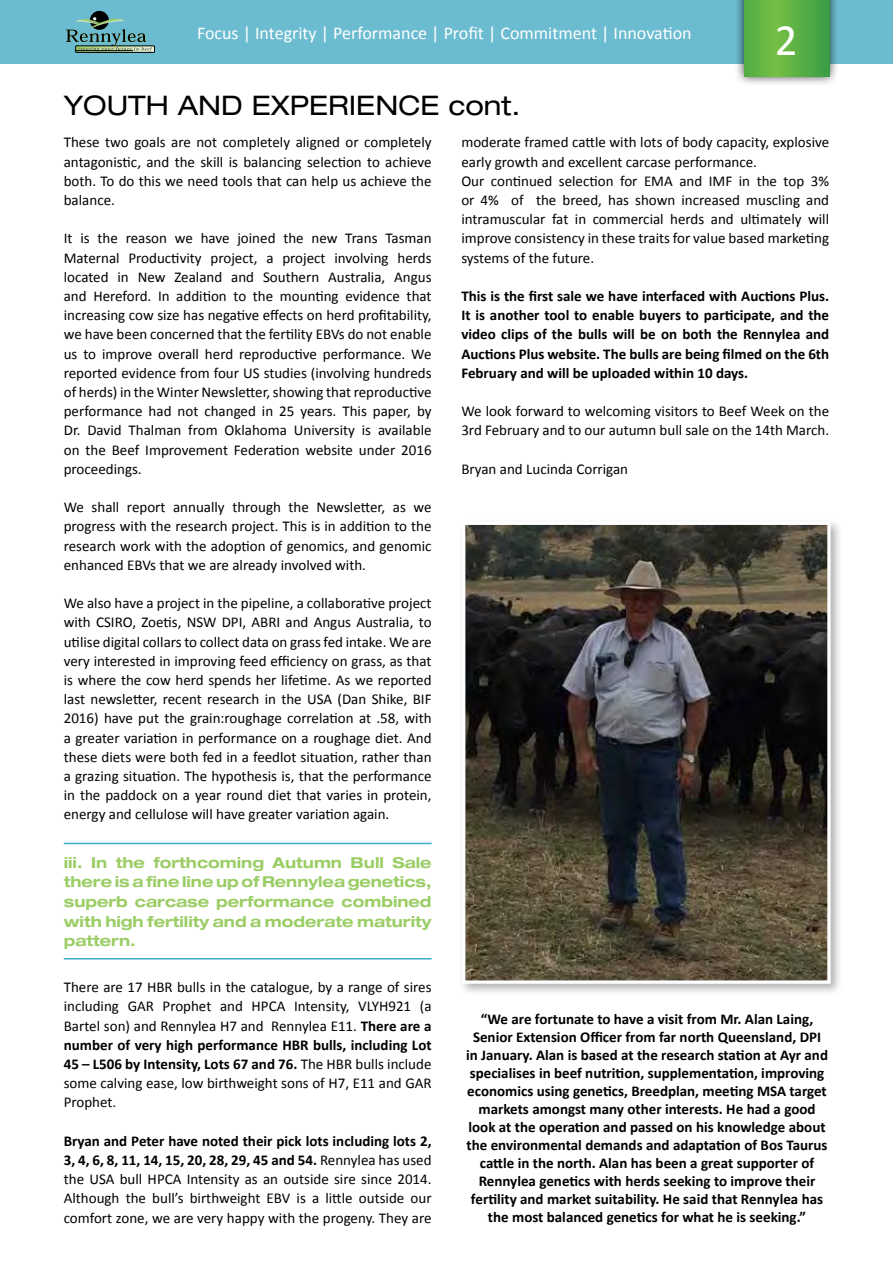
<style>
.page{position:relative;width:893px;height:1263px;background:#fff}
.page>*{position:absolute;margin:0;border:0;box-sizing:border-box;transform-origin:0 0}
.t1{font:45px "Calibri";color:#fff}
.t2{font:expanded 27px "Helvetica Neue LT";color:#000}
.t3{font:18px "Calibri";color:#fff}
.t4{font:15px/19.2px "Calibri";color:#000;text-align:justify}
.t5{font:700 15px/18px "Calibri";color:#000;text-align:justify}
.t6{font:700 expanded 15px/19.5px "Helvetica Neue LT";color:#9bcd65;text-align:justify}
.s1{font-weight:700}
</style>
<div class="page">
<div style="left:0;top:0;width:893px;height:64px;background:#6cbcd1"></div>
<div style="left:734px;top:0;width:105px;height:86px;background:#000;opacity:.75"></div>
<svg style="left:744px;top:0;width:85px;height:77px;background:#5bb044"></svg>
<div style="left:76px;top:46px;width:79px;height:6px;border:1px solid #000"></div>
<div style="left:90px;top:11px;width:19px;height:19px;background:#000;border-radius:50%"></div>
<svg style="left:66px;top:16px;width:88px;height:36px"></svg>
<hr style="left:75px;top:50px;width:58px;height:1px;background:#000">
<div style="left:458px;top:518px;width:385px;height:478px;background:#000;opacity:.3"></div>
<img style="left:466px;top:526px;width:361px;height:454px">
<div style="left:462px;top:522px;width:369px;height:462px;border:3px solid #fff"></div>
<hr style="left:64px;top:843px;width:368px;height:1px;background:#3ab0c8">
<hr style="left:64px;top:958px;width:368px;height:1px;background:#3ab0c8">
<p class="t3" style="left:197px;top:22px;width:496px">Focus | Integrity | Performance | Profit | Commitment | Innovation</p>
<h1 class="t1" style="left:775px;top:12px;width:24px">2</h1>
<h2 class="t2" style="left:64px;top:89px;width:458px">YOUTH AND EXPERIENCE cont.</h2>
<p class="t4" style="left:64px;top:132px;width:369px">These two goals are not completely aligned or completely antagonistic, and the skill is balancing selection to achieve both. To do this we need tools that can help us achieve the balance.</p>
<p class="t4" style="left:64px;top:228px;width:369px">It is the reason we have joined the new Trans Tasman Maternal Productivity project, a project involving herds located in New Zealand and Southern Australia, Angus and Hereford. In addition to the mounting evidence that increasing cow size has negative effects on herd profitability, we have been concerned that the fertility EBVs do not enable us to improve overall herd reproductive performance. We reported evidence from four US studies (involving hundreds of herds) in the Winter Newsletter, showing that reproductive performance had not changed in 25 years. This paper, by Dr. David Thalman from Oklahoma University is available on the Beef Improvement Federation website under 2016 proceedings.</p>
<p class="t4" style="left:64px;top:497px;width:369px">We shall report annually through the Newsletter, as we progress with the research project. This is in addition to the research work with the adoption of genomics, and genomic enhanced EBVs that we are already involved with.</p>
<p class="t4" style="left:64px;top:593px;width:369px">We also have a project in the pipeline, a collaborative project with CSIRO, Zoetis, NSW DPI, ABRI and Angus Australia, to utilise digital collars to collect data on grass fed intake. We are very interested in improving feed efficiency on grass, as that is where the cow herd spends her lifetime. As we reported last newsletter, recent research in the USA (Dan Shike, BIF 2016) have put the grain:roughage correlation at .58, with a greater variation in performance on a roughage diet. And these diets were both fed in a feedlot situation, rather than a grazing situation. The hypothesis is, that the performance in the paddock on a year round diet that varies in protein, energy and cellulose will have greater variation again.</p>
<p class="t6" style="left:64px;top:852px;width:369px">iii. In the forthcoming Autumn Bull Sale there is a fine line up of Rennylea genetics, superb carcase performance combined with high fertility and a moderate maturity pattern.</p>
<p class="t4" style="left:64px;top:977px;width:369px">There are 17 HBR bulls in the catalogue, by a range of sires including GAR Prophet and HPCA Intensity, VLYH921 (a Bartel son) and Rennylea H7 and Rennylea E11. <span class="s1">There are a number of very high performance HBR bulls, including Lot 45 – L506 by Intensity, Lots 67 and 76.</span> The HBR bulls include some calving ease, low birthweight sons of H7, E11 and GAR Prophet.</p>
<p class="t4" style="left:64px;top:1130px;width:369px"><span class="s1">Bryan and Peter have noted their pick lots including lots 2, 3, 4, 6, 8, 11, 14, 15, 20, 28, 29, 45 and 54.</span> Rennylea has used the USA bull HPCA Intensity as an outside sire since 2014.<br>Although the bull’s birthweight EBV is a little outside our comfort zone, we are very happy with the progeny. They are</p>
<p class="t4" style="left:461px;top:132px;width:369px;text-align:left">moderate framed cattle with lots of body capacity, explosive early growth and excellent carcase performance.<br>Our continued selection for EMA and IMF in the top 3% or 4% of the breed, has shown increased muscling and intramuscular fat in commercial herds and ultimately will improve consistency in these traits for value based marketing systems of the future.</p>
<p class="t5" style="left:461px;top:286px;width:369px;line-height:19.2px">This is the first sale we have interfaced with Auctions Plus.<br>It is another tool to enable buyers to participate, and the video clips of the bulls will be on both the Rennylea and Auctions Plus website. The bulls are being filmed on the 6th February and will be uploaded within 10 days.</p>
<p class="t4" style="left:461px;top:401px;width:369px">We look forward to welcoming visitors to Beef Week on the<br>3rd February and to our autumn bull sale on the 14th March.</p>
<p class="t4" style="left:461px;top:458px;width:168px">Bryan and Lucinda Corrigan</p>
<p class="t5" style="left:466px;top:1010px;width:363px;text-align:center">“We are fortunate to have a visit from Mr. Alan Laing, Senior Extension Officer from far north Queensland, DPI in January. Alan is based at the research station at Ayr and specialises in beef nutrition, supplementation, improving economics using genetics, Breedplan, meeting MSA target markets amongst many other interests. He had a good look at the operation and passed on his knowledge about the environmental demands and adaptation of Bos Taurus cattle in the north. Alan has been a great supporter of Rennylea genetics with herds seeking to improve their fertility and market suitability. He said that Rennylea has the most balanced genetics for what he is seeking.”</p>
</div>
